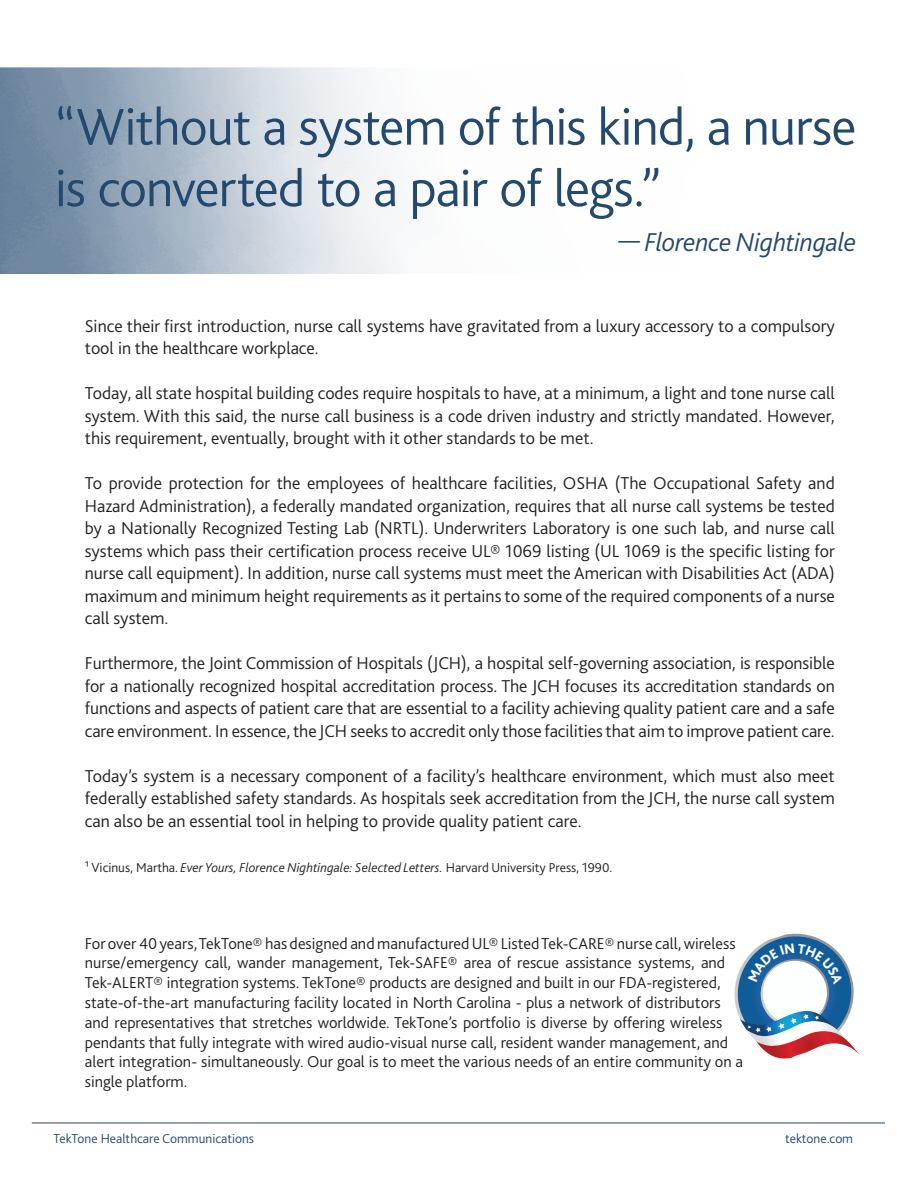
<style>
.page{position:relative;width:918px;height:1188px;background:#fff}
.page>*{position:absolute;margin:0;border:0;box-sizing:border-box;transform-origin:0 0}
.t1{font:300 54px/61.5px "Bliss 2";letter-spacing:-.02em;color:#24496f}
.t2{font:italic 300 27px "Bliss 2";letter-spacing:-.015em;color:#24496f}
.t3{font:300 18px/22.5px "Bliss 2";color:#231f20;text-align:justify}
.t4{font:300 16.5px/19.8px "Bliss 2";color:#231f20}
.t5{font:italic 300 13.5px "Bliss 2";color:#231f20}
.t6{font:300 13.5px "Bliss 2";color:#24496f}
.s1{font-style:normal}
</style>
<div class="page">
<hr style="left:32px;top:1123px;width:853px;height:1px;background:#24496f">
<img style="left:0;top:67px;width:398px;height:207px">
<svg style="left:734px;top:934px;width:126px;height:125px"></svg>
<p class="t1" style="left:55px;top:95px;width:803px">“Without a system of this kind, a nurse is converted to a pair of legs.”</p>
<p class="t2" style="left:619px;top:225px;width:239px"><span class="s1">—</span> Florence Nightingale</p>
<p class="t3" style="left:85px;top:314px;width:752px">Since their first introduction, nurse call systems have gravitated from a luxury accessory to a compulsory tool in the healthcare workplace.</p>
<p class="t3" style="left:85px;top:381px;width:752px">Today, all state hospital building codes require hospitals to have, at a minimum, a light and tone nurse call system. With this said, the nurse call business is a code driven industry and strictly mandated. However, this requirement, eventually, brought with it other standards to be met.</p>
<p class="t3" style="left:85px;top:471px;width:752px">To provide protection for the employees of healthcare facilities, OSHA (The Occupational Safety and Hazard Administration), a federally mandated organization, requires that all nurse call systems be tested by a Nationally Recognized Testing Lab (NRTL). Underwriters Laboratory is one such lab, and nurse call systems which pass their certification process receive UL® 1069 listing (UL 1069 is the specific listing for nurse call equipment). In addition, nurse call systems must meet the American with Disabilities Act (ADA) maximum and minimum height requirements as it pertains to some of the required components of a nurse call system.</p>
<p class="t3" style="left:85px;top:651px;width:752px">Furthermore, the Joint Commission of Hospitals (JCH), a hospital self-governing association, is responsible for a nationally recognized hospital accreditation process. The JCH focuses its accreditation standards on functions and aspects of patient care that are essential to a facility achieving quality patient care and a safe care environment. In essence, the JCH seeks to accredit only those facilities that aim to improve patient care.</p>
<p class="t3" style="left:85px;top:764px;width:752px">Today’s system is a necessary component of a facility’s healthcare environment, which must also meet federally established safety standards. As hospitals seek accreditation from the JCH, the nurse call system can also be an essential tool in helping to provide quality patient care.</p>
<p class="t5" style="left:85px;top:859px;width:529px"><span class="s1">¹ Vicinus, Martha.</span> Ever Yours, Florence Nightingale: Selected Letters. <span class="s1">Harvard University Press, 1990.</span></p>
<p class="t4" style="left:85px;top:933px;width:660px">For over 40 years, TekTone® has designed and manufactured UL® Listed Tek-CARE® nurse call, wireless nurse/emergency call, wander management, Tek-SAFE® area of rescue assistance systems, and Tek-ALERT® integration systems. TekTone® products are designed and built in our FDA-registered, state-of-the-art manufacturing facility located in North Carolina - plus a network of distributors and representatives that stretches worldwide. TekTone’s portfolio is diverse by offering wireless pendants that fully integrate with wired audio-visual nurse call, resident wander management, and alert integration- simultaneously. Our goal is to meet the various needs of an entire community on a single platform.</p>
<p class="t6" style="left:53px;top:1130px;width:202px">TekTone Healthcare Communications</p>
<p class="t6" style="left:785px;top:1130px;width:70px">tektone.com</p>
</div>
